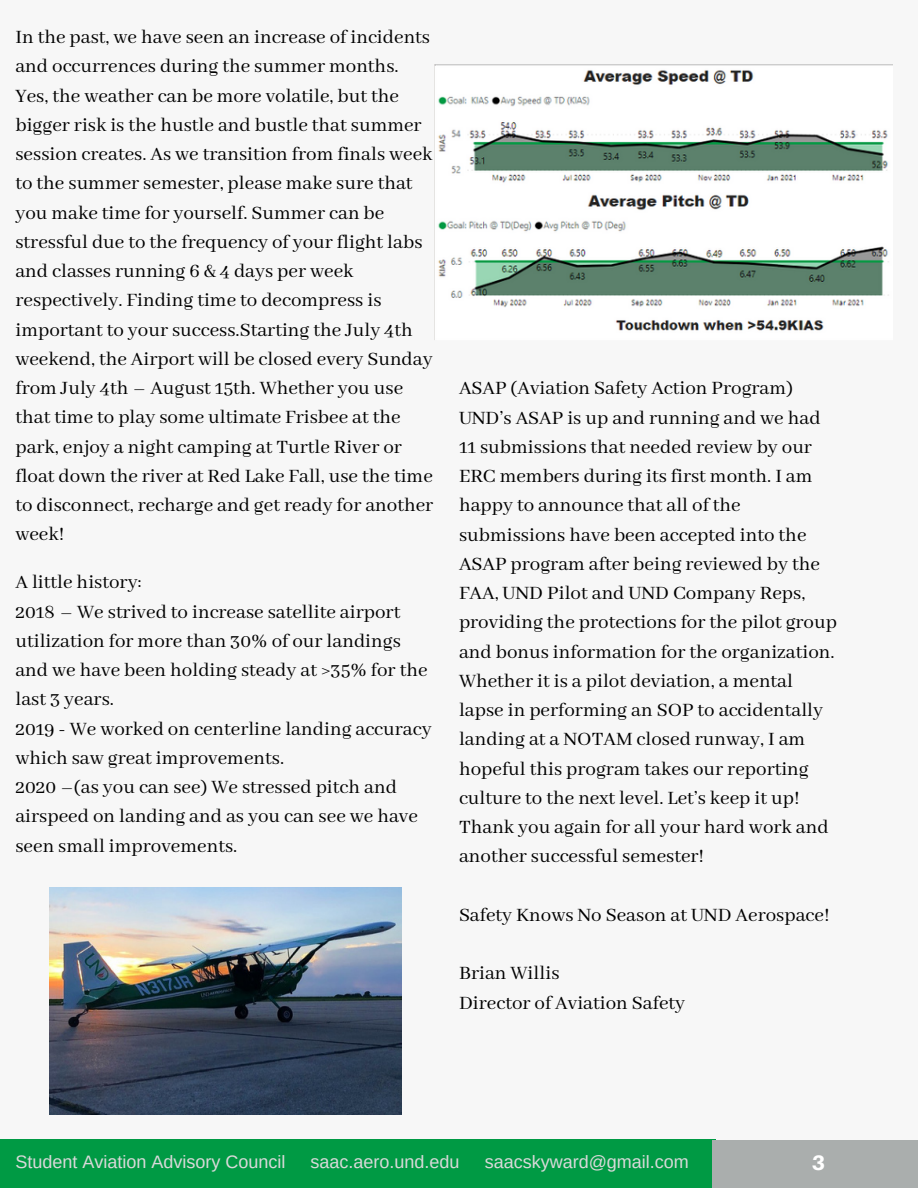
<style>
.page{position:relative;width:918px;height:1188px;background:#f7f7f7}
.page>*{position:absolute;margin:0;border:0;box-sizing:border-box;transform-origin:0 0}
.t1{font:21px/29.2px "Abhaya Libre";color:#000}
.t2{font:800 21px "Aileron";color:#fff}
.t3{font:18px "Arimo";color:#d9d9d9}
</style>
<div class="page">
<div style="left:0;top:1140px;width:716px;height:48px;background:#009a44"></div>
<div style="left:712px;top:1140px;width:206px;height:48px;background:#aaaead"></div>
<img style="left:435px;top:64px;width:458px;height:267px">
<img style="left:49px;top:888px;width:352px;height:226px">
<p class="t1" style="left:15px;top:23px;width:419px">In the past, we have seen an increase of incidents and occurrences during the summer months.<br>Yes, the weather can be more volatile, but the bigger risk is the hustle and bustle that summer session creates. As we transition from finals week to the summer semester, please make sure that you make time for yourself. Summer can be stressful due to the frequency of your flight labs and classes running 6 &amp; 4 days per week respectively. Finding time to decompress is important to your success.Starting the July 4th weekend, the Airport will be closed every Sunday from July 4th – August 15th. Whether you use that time to play some ultimate Frisbee at the park, enjoy a night camping at Turtle River or float down the river at Red Lake Fall, use the time to disconnect, recharge and get ready for another week!</p>
<p class="t1" style="left:15px;top:569px;width:418px">A little history:<br>2018 – We strived to increase satellite airport utilization for more than 30% of our landings and we have been holding steady at &gt;35% for the last 3 years.<br>2019 - We worked on centerline landing accuracy which saw great improvements.<br>2020 –(as you can see) We stressed pitch and airspeed on landing and as you can see we have seen small improvements.</p>
<p class="t1" style="left:459px;top:375px;width:380px">ASAP (Aviation Safety Action Program)<br>UND’s ASAP is up and running and we had 11 submissions that needed review by our ERC members during its first month. I am happy to announce that all of the submissions have been accepted into the ASAP program after being reviewed by the FAA, UND Pilot and UND Company Reps, providing the protections for the pilot group and bonus information for the organization.<br>Whether it is a pilot deviation, a mental lapse in performing an SOP to accidentally landing at a NOTAM closed runway, I am hopeful this program takes our reporting culture to the next level. Let’s keep it up!<br>Thank you again for all your hard work and another successful semester!</p>
<p class="t1" style="left:459px;top:901px;width:372px">Safety Knows No Season at UND Aerospace!</p>
<p class="t1" style="left:459px;top:960px;width:228px">Brian Willis<br>Director of Aviation Safety</p>
<p class="t3" style="left:15px;top:1152px;width:271px">Student Aviation Advisory Council</p>
<p class="t3" style="left:311px;top:1152px;width:151px">saac.aero.und.edu</p>
<p class="t3" style="left:485px;top:1152px;width:206px">saacskyward@gmail.com</p>
<p class="t2" style="left:812px;top:1150px;width:15px">3</p>
</div>
